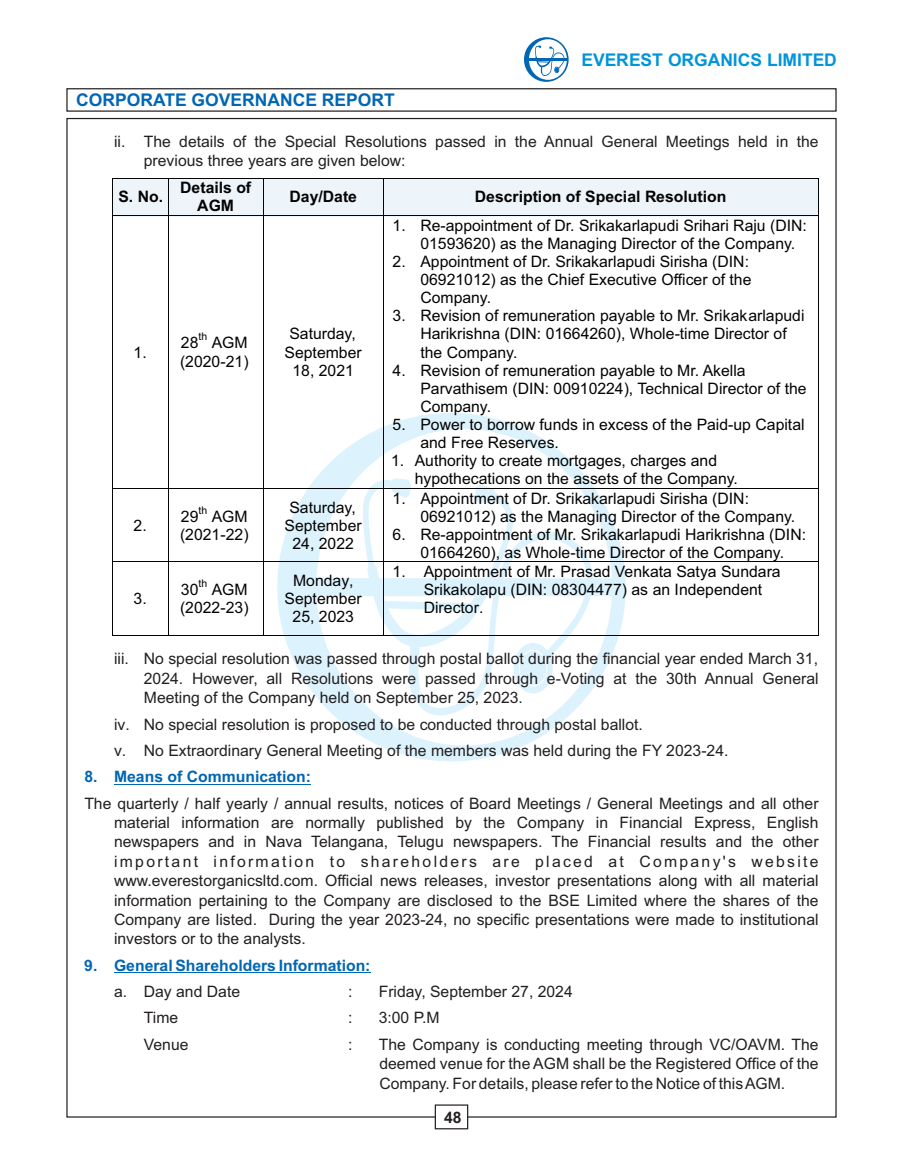
<style>
.page{position:relative;width:903px;height:1166px;background:#fff}
.page>*{position:absolute;margin:0;border:0;box-sizing:border-box;transform-origin:0 0}
.t1{font:700 17.5px "Arial";color:#0166b3}
.t2{font:700 17.5px "Arial";color:#0095d9}
.t3{font:15.75px/19.4px "Arial";color:#231f20;text-align:justify}
.t4{font:15.75px/18px "Arial";color:#030303}
.t5{font:700 15.75px "Arial";color:#0166b3}
.t6{font:700 15.75px/18px "Arial";color:#030303;text-align:center}
.t7{font:700 15.75px "Arial";color:#231f20}
.t8{font:10.5px "Arial";color:#030303}
</style>
<div class="page">
<svg style="left:277px;top:413px;width:349px;height:348px"></svg>
<div style="left:112px;top:178px;width:707px;height:39px;background:#edf4fa"></div>
<div style="left:66px;top:88px;width:770px;height:24px;border:1px solid #231f20"></div>
<svg style="left:434px;top:1104px;width:35px;height:26px"></svg>
<hr style="left:114px;top:784px;width:197px;height:1px;background:#0166b3">
<hr style="left:114px;top:972px;width:257px;height:1px;background:#0166b3">
<hr style="left:113px;top:178px;width:55px;height:1px;background:#030303">
<hr style="left:168px;top:178px;width:95px;height:1px;background:#030303">
<hr style="left:264px;top:178px;width:119px;height:1px;background:#030303">
<hr style="left:384px;top:178px;width:434px;height:1px;background:#030303">
<hr style="left:113px;top:179px;width:1px;height:36px;background:#030303">
<hr style="left:168px;top:179px;width:1px;height:36px;background:#030303">
<hr style="left:263px;top:179px;width:1px;height:36px;background:#030303">
<hr style="left:383px;top:179px;width:1px;height:36px;background:#030303">
<hr style="left:818px;top:179px;width:1px;height:36px;background:#030303">
<hr style="left:113px;top:215px;width:55px;height:1px;background:#030303">
<hr style="left:168px;top:215px;width:95px;height:1px;background:#030303">
<hr style="left:264px;top:215px;width:119px;height:1px;background:#030303">
<hr style="left:384px;top:215px;width:434px;height:1px;background:#030303">
<hr style="left:113px;top:216px;width:1px;height:272px;background:#030303">
<hr style="left:168px;top:216px;width:1px;height:272px;background:#030303">
<hr style="left:263px;top:216px;width:1px;height:272px;background:#030303">
<hr style="left:383px;top:216px;width:1px;height:272px;background:#030303">
<hr style="left:818px;top:216px;width:1px;height:272px;background:#030303">
<hr style="left:113px;top:488px;width:55px;height:1px;background:#030303">
<hr style="left:168px;top:488px;width:95px;height:1px;background:#030303">
<hr style="left:264px;top:488px;width:119px;height:1px;background:#030303">
<hr style="left:384px;top:488px;width:434px;height:1px;background:#030303">
<hr style="left:113px;top:488px;width:1px;height:73px;background:#030303">
<hr style="left:168px;top:488px;width:1px;height:73px;background:#030303">
<hr style="left:263px;top:488px;width:1px;height:73px;background:#030303">
<hr style="left:383px;top:488px;width:1px;height:73px;background:#030303">
<hr style="left:818px;top:488px;width:1px;height:73px;background:#030303">
<hr style="left:113px;top:561px;width:55px;height:1px;background:#030303">
<hr style="left:168px;top:561px;width:95px;height:1px;background:#030303">
<hr style="left:264px;top:561px;width:119px;height:1px;background:#030303">
<hr style="left:384px;top:561px;width:434px;height:1px;background:#030303">
<hr style="left:113px;top:562px;width:1px;height:73px;background:#030303">
<hr style="left:113px;top:635px;width:55px;height:1px;background:#030303">
<hr style="left:168px;top:562px;width:1px;height:73px;background:#030303">
<hr style="left:168px;top:635px;width:95px;height:1px;background:#030303">
<hr style="left:263px;top:562px;width:1px;height:73px;background:#030303">
<hr style="left:264px;top:635px;width:119px;height:1px;background:#030303">
<hr style="left:383px;top:562px;width:1px;height:73px;background:#030303">
<hr style="left:384px;top:635px;width:434px;height:1px;background:#030303">
<hr style="left:818px;top:562px;width:1px;height:73px;background:#030303">
<svg style="left:524px;top:37px;width:45px;height:45px"></svg>
<p class="t1" style="left:76px;top:93px;width:320px">CORPORATE GOVERNANCE REPORT</p>
<p class="t2" style="left:582px;top:53px;width:257px">EVEREST ORGANICS LIMITED</p>
<p class="t3" style="left:144px;top:133px;width:676px;text-indent:-30px">ii. The details of the Special Resolutions passed in the Annual General Meetings held in the previous three years are given below:</p>
<p class="t6" style="left:118px;top:189px;width:46px">S. No.</p>
<p class="t6" style="left:180px;top:180px;width:72px">Details of<br>AGM</p>
<p class="t6" style="left:290px;top:189px;width:69px">Day/Date</p>
<p class="t6" style="left:475px;top:189px;width:253px">Description of Special Resolution</p>
<p class="t4" style="left:134px;top:344px;width:15px">1.</p>
<p class="t4" style="left:134px;top:517px;width:15px">2.</p>
<p class="t4" style="left:134px;top:591px;width:15px">3.</p>
<p class="t8" style="left:199px;top:333px;width:10px">th</p>
<p class="t4" style="left:180px;top:335px;width:70px;text-align:right">AGM (2020-21)</p>
<p class="t4" style="left:285px;top:326px;width:79px;text-align:center">Saturday,<br>September<br>18, 2021</p>
<p class="t4" style="left:181px;top:335px;width:19px">28</p>
<p class="t4" style="left:420px;top:217px;width:388px;text-indent:-28px">1. Re-appointment of Dr. Srikakarlapudi Srihari Raju (DIN:<br>01593620) as the Managing Director of the Company.</p>
<p class="t4" style="left:420px;top:253px;width:333px;text-indent:-28px">2. Appointment of Dr. Srikakarlapudi Sirisha (DIN:<br>06921012) as the Chief Executive Officer of the<br>Company.</p>
<p class="t4" style="left:420px;top:308px;width:386px;text-indent:-28px">3. Revision of remuneration payable to Mr. Srikakarlapudi<br>Harikrishna (DIN: 01664260), Whole-time Director of the Company.</p>
<p class="t4" style="left:420px;top:362px;width:388px;text-indent:-28px">4. Revision of remuneration payable to Mr. Akella<br>Parvathisem (DIN: 00910224), Technical Director of the<br>Company.</p>
<p class="t4" style="left:420px;top:417px;width:386px;text-indent:-28px">5. Power to borrow funds in excess of the Paid-up Capital and Free Reserves.</p>
<p class="t4" style="left:415px;top:453px;width:325px;text-indent:-24px">1. Authority to create mortgages, charges and hypothecations on the assets of the Company.</p>
<p class="t8" style="left:199px;top:506px;width:10px">th</p>
<p class="t4" style="left:180px;top:508px;width:70px;text-align:right">AGM (2021-22)</p>
<p class="t4" style="left:285px;top:499px;width:79px;text-align:center">Saturday,<br>September<br>24, 2022</p>
<p class="t4" style="left:420px;top:490px;width:376px;text-indent:-28px">1. Appointment of Dr. Srikakarlapudi Sirisha (DIN:<br>06921012) as the Managing Director of the Company.</p>
<p class="t4" style="left:181px;top:508px;width:19px">29</p>
<p class="t4" style="left:393px;top:526px;width:415px;text-align:center">6. Re-appointment of Mr. Srikakarlapudi Harikrishna (DIN:<br>01664260), as Whole-time Director of the Company.</p>
<p class="t8" style="left:199px;top:579px;width:10px">th</p>
<p class="t4" style="left:180px;top:582px;width:70px;text-align:right">AGM (2022-23)</p>
<p class="t4" style="left:285px;top:573px;width:79px;text-align:center">Monday,<br>September<br>25, 2023</p>
<p class="t4" style="left:424px;top:564px;width:358px;text-indent:-31px">1. Appointment of Mr. Prasad Venkata Satya Sundara<br>Srikakolapu (DIN: 08304477) as an Independent<br>Director.</p>
<p class="t4" style="left:181px;top:582px;width:19px">30</p>
<p class="t3" style="left:144px;top:650px;width:676px;text-indent:-30px">iii. No special resolution was passed through postal ballot during the financial year ended March 31, 2024. However, all Resolutions were passed through e-Voting at the 30th Annual General Meeting of the Company held on September 25, 2023.</p>
<p class="t3" style="left:114px;top:712px;width:616px;line-height:26.4px">iv. No special resolution is proposed to be conducted through postal ballot.<br>v. No Extraordinary General Meeting of the members was held during the FY 2023-24.</p>
<p class="t5" style="left:84px;top:771px;width:228px">8. Means of Communication:</p>
<p class="t3" style="left:114px;top:795px;width:706px;text-indent:-30px">The quarterly / half yearly / annual results, notices of Board Meetings / General Meetings and all other material information are normally published by the Company in Financial Express, English newspapers and in Nava Telangana, Telugu newspapers. The Financial results and the other important information to shareholders are placed at Company's website www.everestorganicsltd.com. Official news releases, investor presentations along with all material information pertaining to the Company are disclosed to the BSE Limited where the shares of the Company are listed. During the year 2023-24, no specific presentations were made to institutional investors or to the analysts.</p>
<p class="t5" style="left:84px;top:959px;width:288px">9. General Shareholders Information:</p>
<p class="t3" style="left:114px;top:983px;width:128px">a. Day and Date</p>
<p class="t3" style="left:348px;top:983px;width:6px">:</p>
<p class="t3" style="left:379px;top:983px;width:196px">Friday, September 27, 2024</p>
<p class="t3" style="left:144px;top:1009px;width:36px">Time</p>
<p class="t3" style="left:348px;top:1009px;width:6px">:</p>
<p class="t3" style="left:379px;top:1009px;width:63px">3:00 P.M</p>
<p class="t3" style="left:144px;top:1036px;width:46px">Venue</p>
<p class="t3" style="left:348px;top:1036px;width:6px">:</p>
<p class="t3" style="left:379px;top:1036px;width:441px">The Company is conducting meeting through VC/OAVM. The deemed venue for the AGM shall be the Registered Office of the Company. For details, please refer to the Notice of this AGM.</p>
<p class="t7" style="left:444px;top:1111px;width:19px">48</p>
</div>
